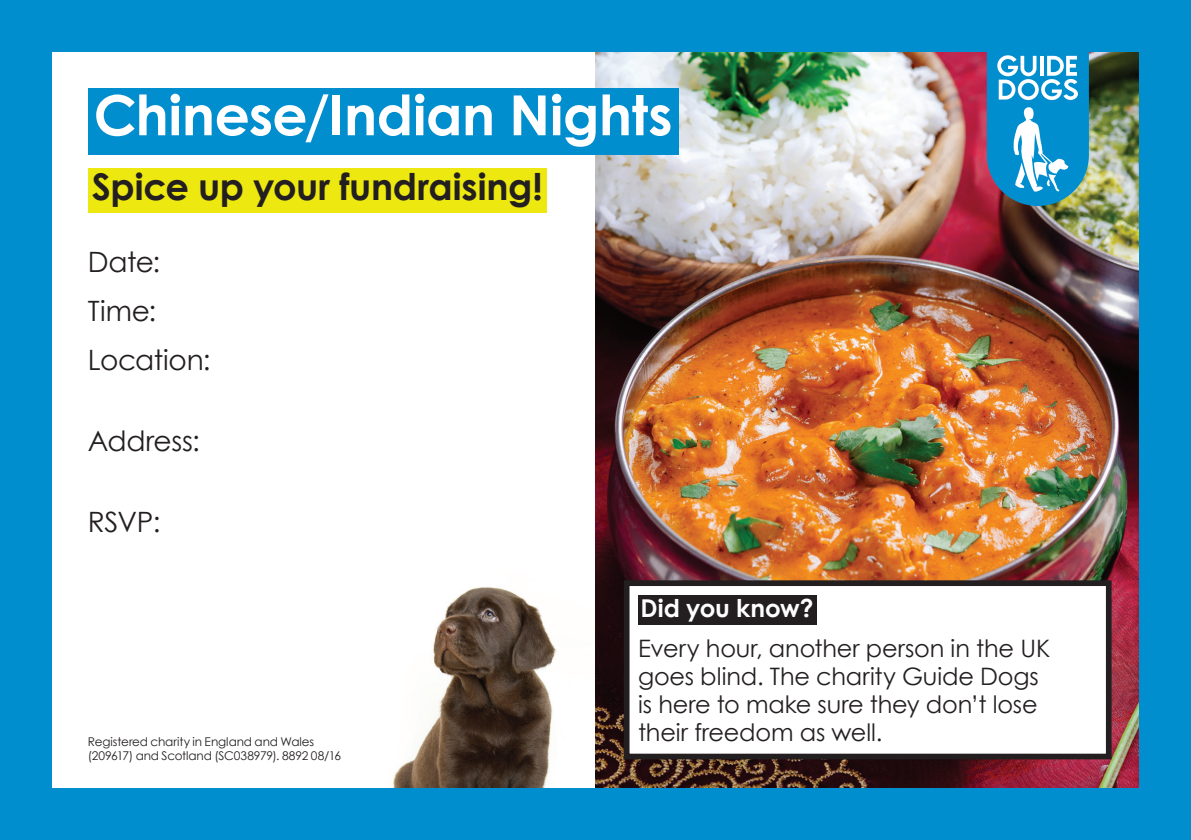
<style>
.page{position:relative;width:1191px;height:840px;background:#fff}
.page>*{position:absolute;margin:0;border:0;box-sizing:border-box;transform-origin:0 0}
.t1{font:700 55.4px "Century Gothic";letter-spacing:-.01em;color:#fff}
.t2{font:700 36.8px "Century Gothic";letter-spacing:-.01em;color:#231f20}
.t3{font:28px/49px "Century Gothic";letter-spacing:-.015em;color:#231f20}
.t4{font:700 24.6px "Century Gothic";letter-spacing:-.005em;color:#fff}
.t5{font:24px/28px "Century Gothic";letter-spacing:-.005em;color:#231f20}
.t6{font:12px/14px "Century Gothic";letter-spacing:-.01em;color:#231f20}
</style>
<div class="page">
<img style="left:393px;top:587px;width:164px;height:201px">
<img style="left:595px;top:51px;width:545px;height:737px">
<div style="left:0;top:0;width:1191px;height:51px;background:#008ecf"></div>
<div style="left:0;top:788px;width:1191px;height:51px;background:#008ecf"></div>
<div style="left:1140px;top:0;width:51px;height:839px;background:#008ecf"></div>
<div style="left:0;top:0;width:51px;height:839px;background:#008ecf"></div>
<svg style="left:986px;top:51px;width:103px;height:155px"></svg>
<div style="left:88px;top:88px;width:590px;height:66px;background:#008ecf"></div>
<div style="left:626px;top:583px;width:482px;height:173px;background:#fff"></div>
<div style="left:624px;top:580px;width:487px;height:179px;border:6px solid #231f20"></div>
<div style="left:638px;top:595px;width:178px;height:29px;background:#231f20"></div>
<div style="left:88px;top:168px;width:459px;height:44px;background:#ece810"></div>
<h1 class="t1" style="left:94px;top:80px;width:580px">Chinese/Indian Nights</h1>
<h2 class="t2" style="left:92px;top:163px;width:452px">Spice up your fundraising!</h2>
<p class="t3" style="left:88px;top:237px;width:124px">Date:<br>Time:<br>Location:</p>
<p class="t3" style="left:88px;top:416px;width:114px">Address:</p>
<p class="t3" style="left:88px;top:497px;width:74px">RSVP:</p>
<p class="t6" style="left:88px;top:733px;width:255px">Registered charity in England and Wales (209617) and Scotland (SC038979). 8892 08/16</p>
<p class="t4" style="left:640px;top:592px;width:175px">Did you know?</p>
<p class="t5" style="left:638px;top:634px;width:414px">Every hour, another person in the UK goes blind. The charity Guide Dogs is here to make sure they don’t lose their freedom as well.</p>
</div>
